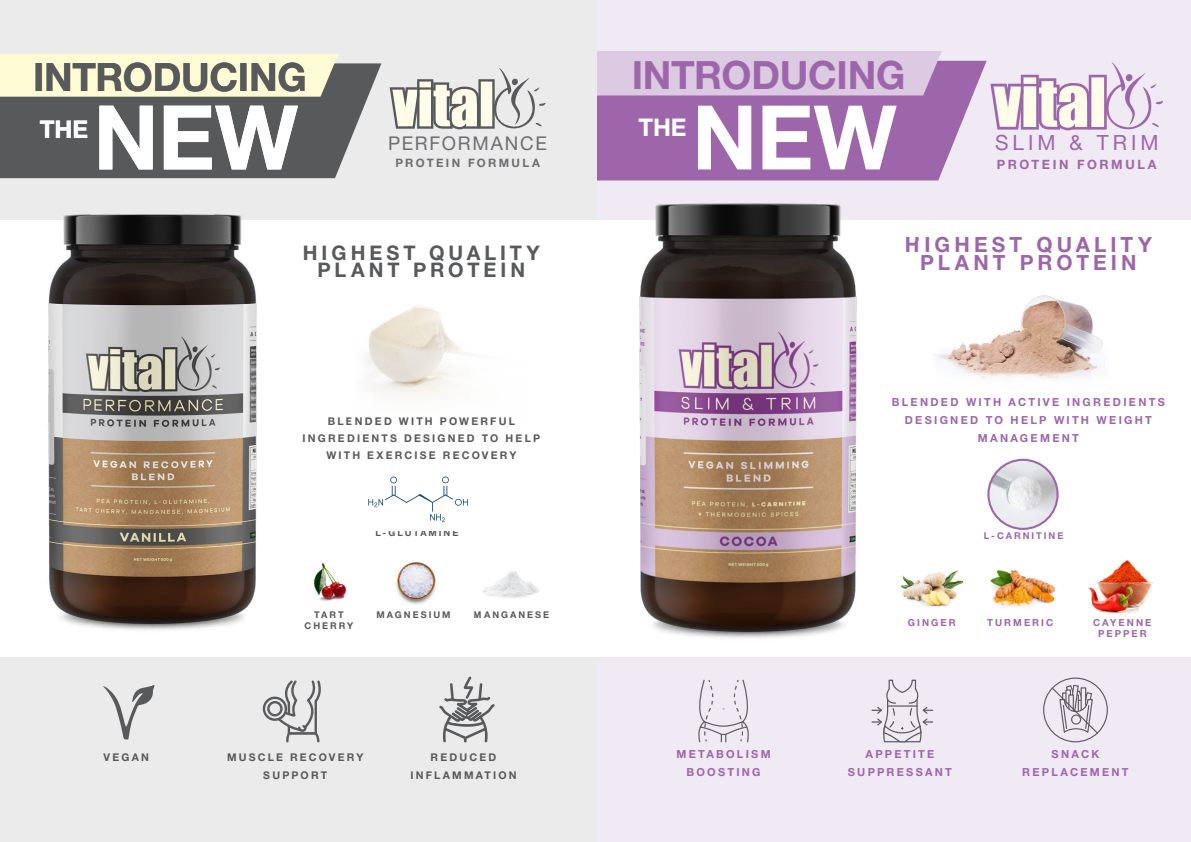
<style>
.page{position:relative;width:1191px;height:842px;background:#fff}
.page>*{position:absolute;margin:0;border:0;box-sizing:border-box;transform-origin:0 0}
.t1{font:700 89.3px "Helvetica Neue LT Std";letter-spacing:-.005em;color:#fff}
.t2{font:700 39px "Helvetica Neue LT Std";letter-spacing:-.01em;color:#58595b}
.t3{font:700 39px "Helvetica Neue LT Std";letter-spacing:-.01em;color:#9e66aa}
.t4{font:700 24.4px "Helvetica Neue LT Std";letter-spacing:-.005em;color:#fff}
.t5{font:700 21px/18px "Helvetica Neue LT Std";letter-spacing:.2em;color:#9e66aa;text-align:center}
.t6{font:21px "Helvetica Neue LT Std";letter-spacing:.195em;color:#9e66aa}
.t7{font:700 20.1px/17.3px "Helvetica Neue LT Std";letter-spacing:.2em;color:#58595b;text-align:center}
.t8{font:18.9px "Helvetica Neue LT Std";letter-spacing:.095em;color:#6d6e71}
.t9{font:700 12.8px "Helvetica Neue LT Std";letter-spacing:.205em;color:#9e66aa}
.t10{font:700 11.6px "Helvetica Neue LT Std";letter-spacing:.205em;color:#6d6e71}
.t11{font:700 11.1px/18px "Helvetica Neue LT Std";letter-spacing:.205em;color:#9e66aa;text-align:center}
.t12{font:700 10.6px/17.3px "Helvetica Neue LT Std";letter-spacing:.21em;color:#58595b;text-align:center}
.t13{font:700 9.7px/11.5px "Helvetica Neue LT Std";letter-spacing:.215em;color:#9e66aa;text-align:center}
.t14{font:700 9.4px "Helvetica Neue LT Std";letter-spacing:.215em;color:#9e66aa}
.t15{font:700 9.3px/11px "Helvetica Neue LT Std";letter-spacing:.215em;color:#58595b;text-align:center}
</style>
<div class="page">
<div style="left:596px;top:0;width:595px;height:842px;background:#f0eaf4"></div>
<svg style="left:597px;top:61px;width:389px;height:86px;fill:#9e66aa"></svg>
<div style="left:0;top:0;width:596px;height:842px;background:#ebebec"></div>
<div style="left:0;top:220px;width:1191px;height:436px;background:#fff"></div>
<svg style="left:990px;top:62px;width:173px;height:69px"></svg>
<img style="left:597px;top:147px;width:355px;height:492px">
<div style="left:913px;top:242px;width:214px;height:147px;background:#fff"></div>
<img style="left:936px;top:295px;width:167px;height:84px">
<div style="left:901px;top:558px;width:62px;height:62px;background:#fff"></div>
<img style="left:901px;top:570px;width:62px;height:37px">
<img style="left:990px;top:570px;width:65px;height:37px">
<img style="left:1088px;top:560px;width:65px;height:54px">
<img style="left:988px;top:460px;width:69px;height:69px;border-radius:34px">
<div style="left:987px;top:459px;width:71px;height:71px;border:2px solid #9e66aa;border-radius:50%"></div>
<svg style="left:698px;top:679px;width:51px;height:64px"></svg>
<svg style="left:872px;top:679px;width:60px;height:64px"></svg>
<svg style="left:1043px;top:677px;width:65px;height:66px"></svg>
<svg style="left:0;top:63px;width:381px;height:96px;background:#636465"></svg>
<div style="left:0;top:54px;width:338px;height:43px;background:#fffcd5"></div>
<img style="left:0;top:159px;width:343px;height:471px">
<img style="left:363px;top:306px;width:100px;height:92px">
<div style="left:292px;top:557px;width:74px;height:45px;background:#fff"></div>
<img style="left:314px;top:563px;width:32px;height:38px">
<img style="left:396px;top:562px;width:40px;height:43px">
<img style="left:483px;top:571px;width:56px;height:27px">
<svg style="left:390px;top:51px;width:551px;height:80px"></svg>
<svg style="left:368px;top:476px;width:100px;height:47px"></svg>
<svg style="left:103px;top:685px;width:52px;height:54px"></svg>
<svg style="left:439px;top:676px;width:56px;height:67px"></svg>
<svg style="left:263px;top:680px;width:58px;height:63px"></svg>
<h2 class="t2" style="left:33px;top:53px;width:275px">INTRODUCING</h2>
<h3 class="t4" style="left:40px;top:114px;width:50px">THE</h3>
<h1 class="t1" style="left:93px;top:82px;width:206px">NEW</h1>
<h3 class="t8" style="left:388px;top:132px;width:160px">PERFORMANCE</h3>
<p class="t10" style="left:395px;top:156px;width:146px">PROTEIN FORMULA</p>
<h3 class="t7" style="left:303px;top:244px;width:238px">HIGHEST QUALITY<br>PLANT PROTEIN</h3>
<p class="t12" style="left:303px;top:412px;width:239px">BLENDED WITH POWERFUL<br>INGREDIENTS DESIGNED TO HELP<br>WITH EXERCISE RECOVERY</p>
<p class="t15" style="left:375px;top:527px;width:84px">L-GLUTAMINE</p>
<p class="t15" style="left:304px;top:609px;width:50px">TART<br>CHERRY</p>
<p class="t15" style="left:376px;top:609px;width:75px">MAGNESIUM</p>
<p class="t15" style="left:474px;top:609px;width:77px">MANGANESE</p>
<p class="t12" style="left:104px;top:749px;width:47px">VEGAN</p>
<p class="t12" style="left:227px;top:749px;width:138px">MUSCLE RECOVERY<br>SUPPORT</p>
<p class="t12" style="left:410px;top:749px;width:108px">REDUCED<br>INFLAMMATION</p>
<h2 class="t3" style="left:631px;top:51px;width:275px">INTRODUCING</h2>
<h3 class="t4" style="left:638px;top:112px;width:50px">THE</h3>
<h1 class="t1" style="left:692px;top:82px;width:206px">NEW</h1>
<h3 class="t6" style="left:995px;top:130px;width:165px">SLIM &amp; TRIM</h3>
<p class="t9" style="left:997px;top:157px;width:161px">PROTEIN FORMULA</p>
<h3 class="t5" style="left:904px;top:235px;width:249px">HIGHEST QUALITY<br>PLANT PROTEIN</h3>
<p class="t11" style="left:892px;top:393px;width:274px">BLENDED WITH ACTIVE INGREDIENTS<br>DESIGNED TO HELP WITH WEIGHT<br>MANAGEMENT</p>
<p class="t14" style="left:984px;top:530px;width:81px">L-CARNITINE</p>
<p class="t13" style="left:908px;top:616px;width:49px">GINGER</p>
<p class="t13" style="left:987px;top:616px;width:67px">TURMERIC</p>
<p class="t13" style="left:1093px;top:616px;width:60px">CAYENNE<br>PEPPER</p>
<p class="t11" style="left:676px;top:745px;width:96px">METABOLISM<br>BOOSTING</p>
<p class="t11" style="left:848px;top:745px;width:106px">APPETITE<br>SUPPRESSANT</p>
<p class="t11" style="left:1022px;top:745px;width:108px">SNACK<br>REPLACEMENT</p>
</div>
